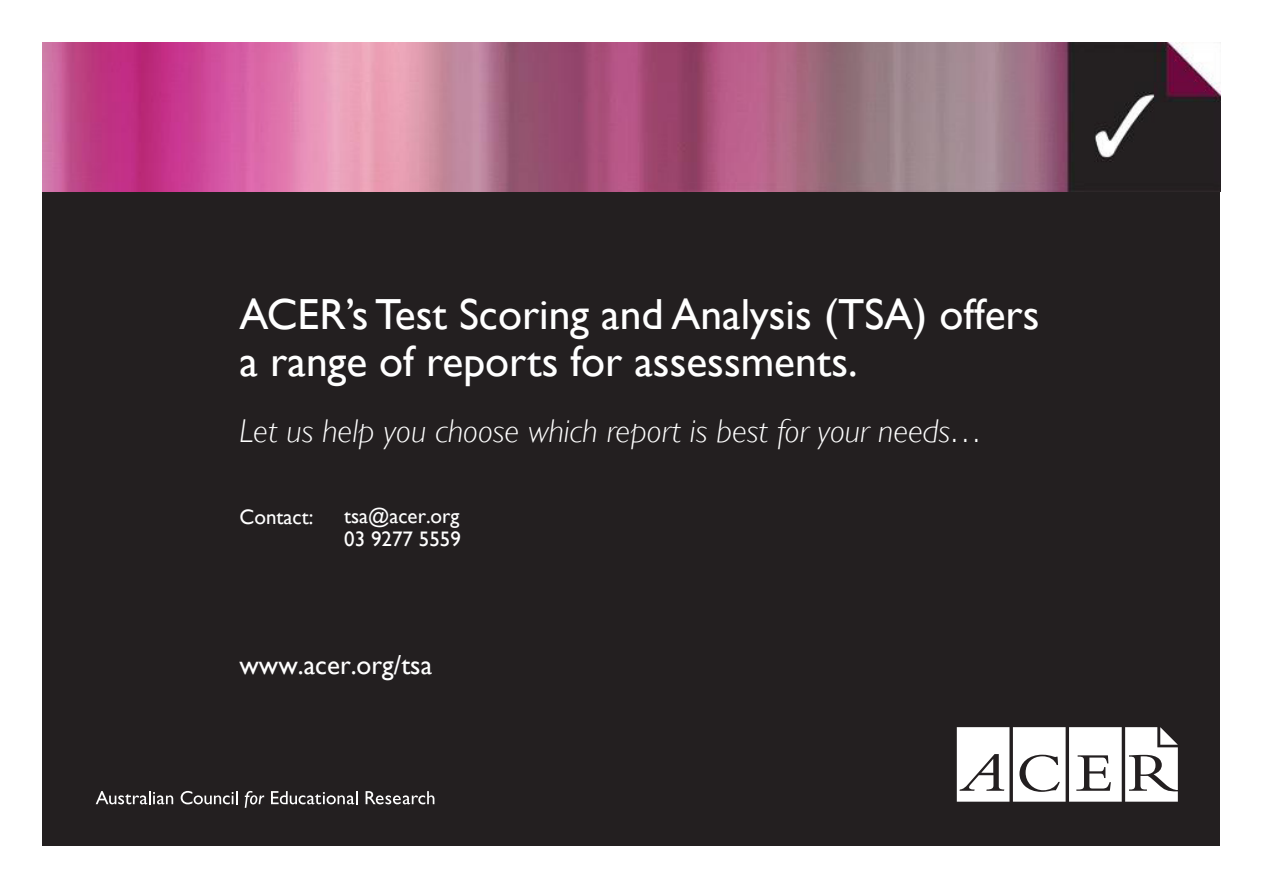
<style>
.page{position:relative;width:1263px;height:893px;background:#fff}
.page>*{position:absolute;margin:0;border:0;box-sizing:border-box;transform-origin:0 0}
.t1{font:43.5px/46.5px "Gill Sans";color:#fff}
.t2{font:italic 300 33px "Gill Sans";color:#fff}
.t3{font:27px "Gill Sans";color:#fff}
.t4{font:21px/23.1px "Gill Sans";color:#fff}
</style>
<div class="page">
<div style="left:43px;top:179px;width:1177px;height:667px;background:#231f20"></div>
<img style="left:43px;top:43px;width:1177px;height:148px">
<svg style="left:957px;top:727px;width:221px;height:75px;background:#dadada"></svg>
<svg style="left:96px;top:791px;width:77px;height:13px"></svg>
<svg style="left:181px;top:791px;width:57px;height:13px"></svg>
<svg style="left:245px;top:791px;width:19px;height:17px"></svg>
<svg style="left:271px;top:791px;width:86px;height:13px"></svg>
<svg style="left:366px;top:791px;width:68px;height:13px"></svg>
<p class="t1" style="left:240px;top:291px;width:801px">ACER’s Test Scoring and Analysis (TSA) offers a range of reports for assessments.</p>
<p class="t2" style="left:240px;top:412px;width:745px">Let us help you choose which report is best for your needs…</p>
<p class="t4" style="left:240px;top:506px;width:75px">Contact:</p>
<p class="t4" style="left:344px;top:505px;width:118px">tsa@acer.org<br>03 9277 5559</p>
<p class="t3" style="left:240px;top:649px;width:194px">www.acer.org/tsa</p>
</div>
